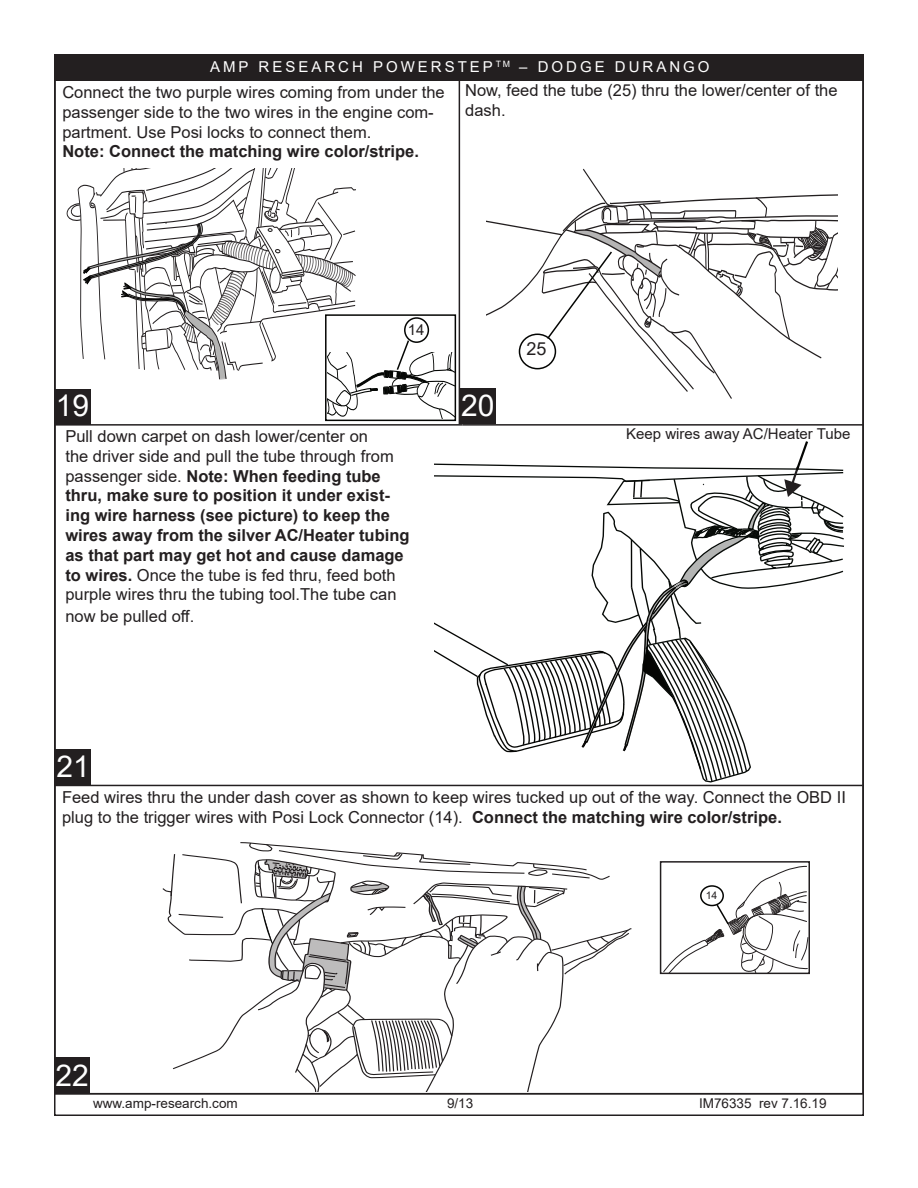
<style>
.page{position:relative;width:918px;height:1188px;background:#fff}
.page>*{position:absolute;margin:0;border:0;box-sizing:border-box;transform-origin:0 0}
.t1{font:30px "Arial";color:#fff}
.t2{font:18px "Arial";color:#231f20}
.t3{font:700 16.5px/19.8px "Arial";color:#231f20}
.t4{font:16.5px/19.8px "Arial";color:#231f20}
.t5{font:15px "Arial";letter-spacing:.2em;color:#fff}
.t6{font:15px "Arial";color:#231f20}
.t7{font:13.5px "Arial";color:#231f20}
.t8{font:10.5px "Arial";color:#231f20}
.s1{font-weight:400}
.s2{font-weight:700}
</style>
<div class="page">
<div style="left:54px;top:55px;width:809px;height:26px;background:#231f20"></div>
<div style="left:55px;top:749px;width:36px;height:36px;background:#231f20"></div>
<div style="left:55px;top:1058px;width:35px;height:36px;background:#231f20"></div>
<hr style="left:463px;top:424px;width:401px;height:2px;background:#231f20">
<hr style="left:55px;top:424px;width:408px;height:2px;background:#231f20">
<hr style="left:459px;top:81px;width:1px;height:343px;background:#231f20">
<hr style="left:55px;top:785px;width:808px;height:1px;background:#231f20">
<svg style="left:162px;top:842px;width:470px;height:250px"></svg>
<div style="left:660px;top:861px;width:150px;height:113px;border:2px solid #231f20"></div>
<svg style="left:663px;top:866px;width:146px;height:107px"></svg>
<svg style="left:486px;top:168px;width:351px;height:231px"></svg>
<div style="left:519px;top:334px;width:37px;height:35px;border:2px solid #040503;border-radius:50%"></div>
<svg style="left:66px;top:168px;width:387px;height:250px"></svg>
<div style="left:404px;top:317px;width:25px;height:26px;border:2px solid #040503;border-radius:50%"></div>
<div style="left:54px;top:389px;width:36px;height:36px;background:#231f20"></div>
<div style="left:459px;top:388px;width:37px;height:36px;background:#231f20"></div>
<div style="left:325px;top:314px;width:131px;height:107px;border:2px solid #040503"></div>
<svg style="left:434px;top:441px;width:410px;height:342px"></svg>
<p class="t5" style="left:210px;top:56px;width:501px">AMP RESEARCH POWERSTEP <sup>TM</sup> – DODGE DURANGO</p>
<p class="t4" style="left:62px;top:82px;width:384px">Connect the two purple wires coming from under the passenger side to the two wires in the engine com&shy;partment. Use Posi locks to connect them.</p>
<p class="t3" style="left:62px;top:142px;width:358px">Note: Connect the matching wire color/stripe.</p>
<p class="t4" style="left:465px;top:80px;width:374px">Now, feed the tube (25) thru the lower/center of the dash.</p>
<p class="t6" style="left:408px;top:319px;width:18px">14</p>
<p class="t2" style="left:526px;top:337px;width:22px">25</p>
<h1 class="t1" style="left:56px;top:385px;width:35px">19</h1>
<h1 class="t1" style="left:461px;top:385px;width:35px">20</h1>
<p class="t3" style="left:65px;top:427px;width:346px"><span class="s1">Pull down carpet on dash lower/center on<br>the driver side and pull the tube through from passenger side.</span> Note: When feeding tube thru, make sure to position it under exist&shy;ing wire harness (see picture) to keep the wires away from the silver AC/Heater tubing as that part may get hot and cause damage to wires. <span class="s1">Once the tube is fed thru, feed both purple wires thru the tubing tool.The tube can</span></p>
<p class="t4" style="left:65px;top:606px;width:130px">now be pulled off.</p>
<h1 class="t1" style="left:56px;top:745px;width:35px">21</h1>
<p class="t6" style="left:626px;top:423px;width:226px">Keep wires away AC/Heater Tube</p>
<p class="t4" style="left:62px;top:787px;width:785px">Feed wires thru the under dash cover as shown to keep wires tucked up out of the way. Connect the OBD II plug to the trigger wires with Posi Lock Connector (14). <span class="s2">Connect the matching wire color/stripe.</span></p>
<h1 class="t1" style="left:56px;top:1055px;width:35px">22</h1>
<p class="t7" style="left:93px;top:1094px;width:146px">www.amp-research.com</p>
<p class="t7" style="left:447px;top:1094px;width:28px">9/13</p>
<p class="t8" style="left:706px;top:888px;width:13px">14</p>
<p class="t7" style="left:699px;top:1094px;width:129px">IM76335 rev 7.16.19</p>
</div>
